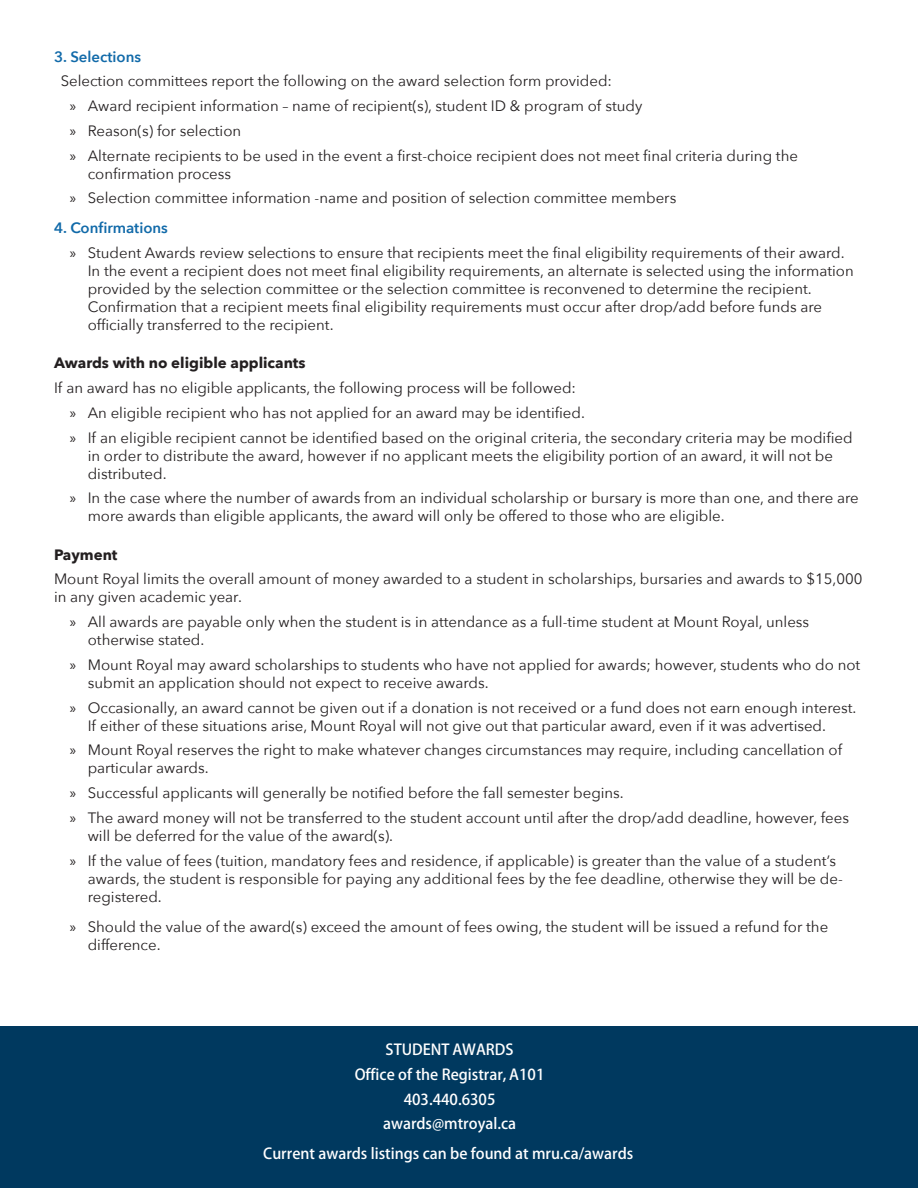
<style>
.page{position:relative;width:918px;height:1188px;background:#fff}
.page>*{position:absolute;margin:0;border:0;box-sizing:border-box;transform-origin:0 0}
.t1{font:15px/18px "Avenir Next";color:#231f20}
.t2{font:15px/24.8px "Adobe Heiti Std";color:#fff;text-align:center}
.t3{font:700 15px "Avenir Next";color:#231f20}
.t4{font:600 15px "Avenir Next";color:#116aa9}
.s1{font-family:"Myriad Pro"}
.s2{font-weight:600;color:#116aa9}
</style>
<div class="page">
<div style="left:0;top:1026px;width:918px;height:162px;background:#00395f"></div>
<p class="t4" style="left:54px;top:43px;width:89px">3. Selections</p>
<p class="t1" style="left:70px;top:68px;width:730px;line-height:24.8px;text-indent:-9px">Selection committees report the following on the award selection form provided:<br><span class="s1">»</span> Award recipient information – name of recipient(s), student ID &amp; program of study<br><span class="s1">»</span> Reason(s) for selection<br><span class="s1">»</span> Alternate recipients to be used in the event a first-choice recipient does not meet final criteria during the</p>
<p class="t1" style="left:70px;top:160px;width:608px;line-height:24.8px;text-indent:18px">confirmation process<br><span class="s1">»</span> Selection committee information -name and position of selection committee members</p>
<p class="t1" style="left:70px;top:215px;width:776px;line-height:24.8px;text-indent:-16px"><span class="s2">4. Confirmations<br></span><span class="s1">»</span> Student Awards review selections to ensure that recipients meet the final eligibility requirements of their award.</p>
<p class="t1" style="left:88px;top:261px;width:768px">In the event a recipient does not meet final eligibility requirements, an alternate is selected using the information provided by the selection committee or the selection committee is reconvened to determine the recipient.<br>Confirmation that a recipient meets final eligibility requirements must occur after drop/add before funds are officially transferred to the recipient.</p>
<p class="t3" style="left:54px;top:350px;width:253px">Awards with no eligible applicants</p>
<p class="t1" style="left:70px;top:375px;width:784px;line-height:24.8px;text-indent:-16px">If an award has no eligible applicants, the following process will be followed:<br><span class="s1">»</span> An eligible recipient who has not applied for an award may be identified.<br><span class="s1">»</span> If an eligible recipient cannot be identified based on the original criteria, the secondary criteria may be modified</p>
<p class="t1" style="left:88px;top:446px;width:747px">in order to distribute the award, however if no applicant meets the eligibility portion of an award, it will not be distributed.</p>
<p class="t1" style="left:88px;top:488px;width:773px;text-indent:-18px"><span class="s1">»</span> In the case where the number of awards from an individual scholarship or bursary is more than one, and there are more awards than eligible applicants, the award will only be offered to those who are eligible.</p>
<p class="t3" style="left:54px;top:541px;width:65px">Payment</p>
<p class="t1" style="left:54px;top:569px;width:810px">Mount Royal limits the overall amount of money awarded to a student in scholarships, bursaries and awards to $15,000 in any given academic year.</p>
<p class="t1" style="left:88px;top:612px;width:723px;text-indent:-18px"><span class="s1">»</span> All awards are payable only when the student is in attendance as a full-time student at Mount Royal, unless otherwise stated.</p>
<p class="t1" style="left:88px;top:655px;width:774px;text-indent:-18px"><span class="s1">»</span> Mount Royal may award scholarships to students who have not applied for awards; however, students who do not submit an application should not expect to receive awards.</p>
<p class="t1" style="left:88px;top:698px;width:770px;text-indent:-18px"><span class="s1">»</span> Occasionally, an award cannot be given out if a donation is not received or a fund does not earn enough interest.<br>If either of these situations arise, Mount Royal will not give out that particular award, even if it was advertised.</p>
<p class="t1" style="left:88px;top:740px;width:756px;text-indent:-18px"><span class="s1">»</span> Mount Royal reserves the right to make whatever changes circumstances may require, including cancellation of particular awards.</p>
<p class="t1" style="left:70px;top:780px;width:781px;line-height:24.8px"><span class="s1">»</span> Successful applicants will generally be notified before the fall semester begins.<br><span class="s1">»</span> The award money will not be transferred to the student account until after the drop/add deadline, however, fees</p>
<p class="t1" style="left:70px;top:823px;width:768px;line-height:24.8px;text-indent:18px">will be deferred for the value of the award(s).<br><span class="s1">»</span> If the value of fees (tuition, mandatory fees and residence, if applicable) is greater than the value of a student’s</p>
<p class="t1" style="left:88px;top:869px;width:757px">awards, the student is responsible for paying any additional fees by the fee deadline, otherwise they will be de&shy;registered.</p>
<p class="t1" style="left:88px;top:917px;width:742px;text-indent:-18px"><span class="s1">»</span> Should the value of the award(s) exceed the amount of fees owing, the student will be issued a refund for the difference.</p>
<p class="t2" style="left:355px;top:1038px;width:191px">STUDENT AWARDS<br>Office of the Registrar, A101<br>403.440.6305 awards@mtroyal.ca</p>
<p class="t2" style="left:263px;top:1142px;width:372px">Current awards listings can be found at mru.ca/awards</p>
</div>
